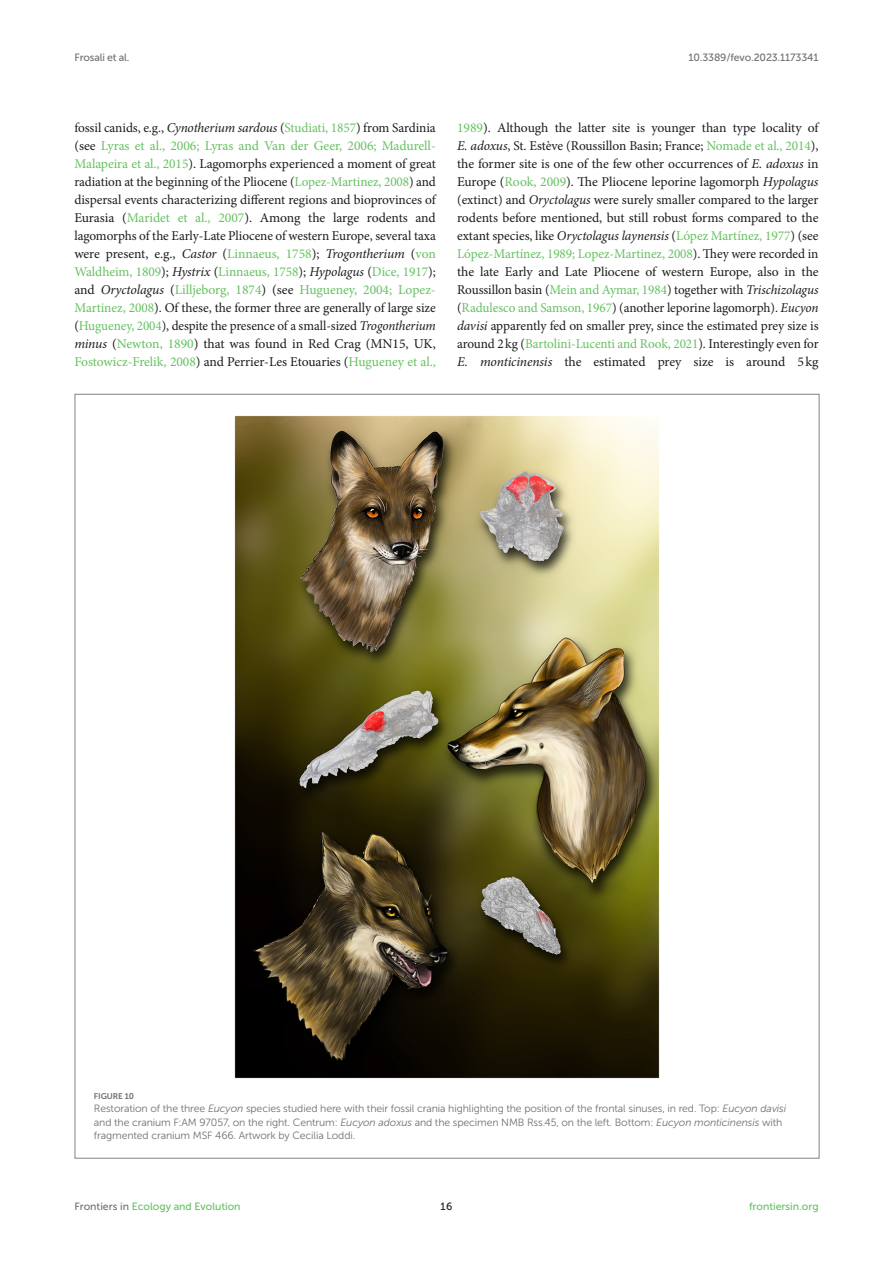
<style>
.page{position:relative;width:893px;height:1263px;background:#fff}
.page>*{position:absolute;margin:0;border:0;box-sizing:border-box;transform-origin:0 0}
.TEXT{font:13.5px/18px "Minion Pro";letter-spacing:-.005em;color:#1b1c1b;text-align:justify}
.FIG_LEG{font:10.5px/13.5px "Museo Sans 300";letter-spacing:-.01em;color:#706f70}
.t1{font:10.5px "Museo Sans 500";color:#65c161}
.t2{font:10.5px "Museo Sans 500";letter-spacing:-.015em;color:#706f70}
.t3{font:10.5px "Museo Sans 500";color:#1b1c1b}
.FIG_HD{font:8.25px "Museo Sans 700";letter-spacing:-.01em;color:#706f70}
.s1{font-style:italic}
.s2{color:#65c161}
.s3{color:#706f70}
</style>
<div class="page">
<img style="left:234px;top:415px;width:426px;height:664px">
<p class="t2" style="left:74px;top:51px;width:57px">Frosali et al.</p>
<p class="t2" style="left:689px;top:51px;width:131px">10.3389/fevo.2023.1173341</p>
<p class="TEXT" style="left:74px;top:119px;width:363px">fossil canids, e.g., <span class="s1">Cynotherium sardous</span> (<span class="s2">Studiati, 1857</span>) from Sardinia (see <span class="s2">Lyras et al., 2006; Lyras and Van der Geer, 2006; Madurell-Malapeira et al., 2015</span>). Lagomorphs experienced a moment of great radiation at the beginning of the Pliocene (<span class="s2">Lopez-Martinez, 2008</span>) and dispersal events characterizing different regions and bioprovinces of Eurasia (<span class="s2">Maridet et al., 2007</span>). Among the large rodents and lagomorphs of the Early-Late Pliocene of western Europe, several taxa were present, e.g., <span class="s1">Castor</span> (<span class="s2">Linnaeus, 1758</span>); <span class="s1">Trogontherium</span> (<span class="s2">von Waldheim, 1809</span>); <span class="s1">Hystrix</span> (<span class="s2">Linnaeus, 1758</span>); <span class="s1">Hypolagus</span> (<span class="s2">Dice, 1917</span>); and <span class="s1">Oryctolagus</span> (<span class="s2">Lilljeborg, 1874</span>) (see <span class="s2">Hugueney, 2004; Lopez-Martinez, 2008</span>). Of these, the former three are generally of large size (<span class="s2">Hugueney, 2004</span>), despite the presence of a small-sized <span class="s1">Trogontherium minus</span> (<span class="s2">Newton, 1890</span>) that was found in Red Crag (MN15, UK, <span class="s2">Fostowicz-Frelik, 2008</span>) and Perrier-Les Etouaries (<span class="s2">Hugueney et al.,</span></p>
<p class="TEXT" style="left:457px;top:119px;width:363px"><span class="s2">1989</span>). Although the latter site is younger than type locality of <span class="s1">E. adoxus</span>, St. Estève (Roussillon Basin; France; <span class="s2">Nomade et al., 2014</span>), the former site is one of the few other occurrences of <span class="s1">E. adoxus</span> in Europe (<span class="s2">Rook, 2009</span>). The Pliocene leporine lagomorph <span class="s1">Hypolagus </span>(extinct) and <span class="s1">Oryctolagus</span> were surely smaller compared to the larger rodents before mentioned, but still robust forms compared to the extant species, like <span class="s1">Oryctolagus laynensis</span> (<span class="s2">López Martínez, 1977</span>) (see <span class="s2">López-Martínez, 1989; Lopez-Martinez, 2008</span>). They were recorded in the late Early and Late Pliocene of western Europe, also in the Roussillon basin (<span class="s2">Mein and Aymar, 1984</span>) together with <span class="s1">Trischizolagus </span>(<span class="s2">Radulesco and Samson, 1967</span>) (another leporine lagomorph). <span class="s1">Eucyon davisi</span> apparently fed on smaller prey, since the estimated prey size is around 2kg (<span class="s2">Bartolini-Lucenti and Rook, 2021</span>). Interestingly even for <span class="s1">E. monticinensis</span> the estimated prey size is around 5kg</p>
<p class="FIG_HD" style="left:94px;top:1091px;width:42px">FIGURE 10</p>
<p class="FIG_LEG" style="left:94px;top:1102px;width:694px">Restoration of the three <span class="s1">Eucyon</span> species studied here with their fossil crania highlighting the position of the frontal sinuses, in red. Top: <span class="s1">Eucyon davisi </span>and the cranium F:AM 97057, on the right. Centrum: <span class="s1">Eucyon adoxus</span> and the specimen NMB Rss.45, on the left. Bottom: <span class="s1">Eucyon monticinensis</span> with fragmented cranium MSF 466. Artwork by Cecilia Loddi.</p>
<p class="t1" style="left:74px;top:1200px;width:168px"><span class="s3">Frontiers in</span> Ecology and Evolution</p>
<p class="t3" style="left:440px;top:1200px;width:13px">16</p>
<p class="t1" style="left:749px;top:1200px;width:71px">frontiersin.org</p>
</div>
